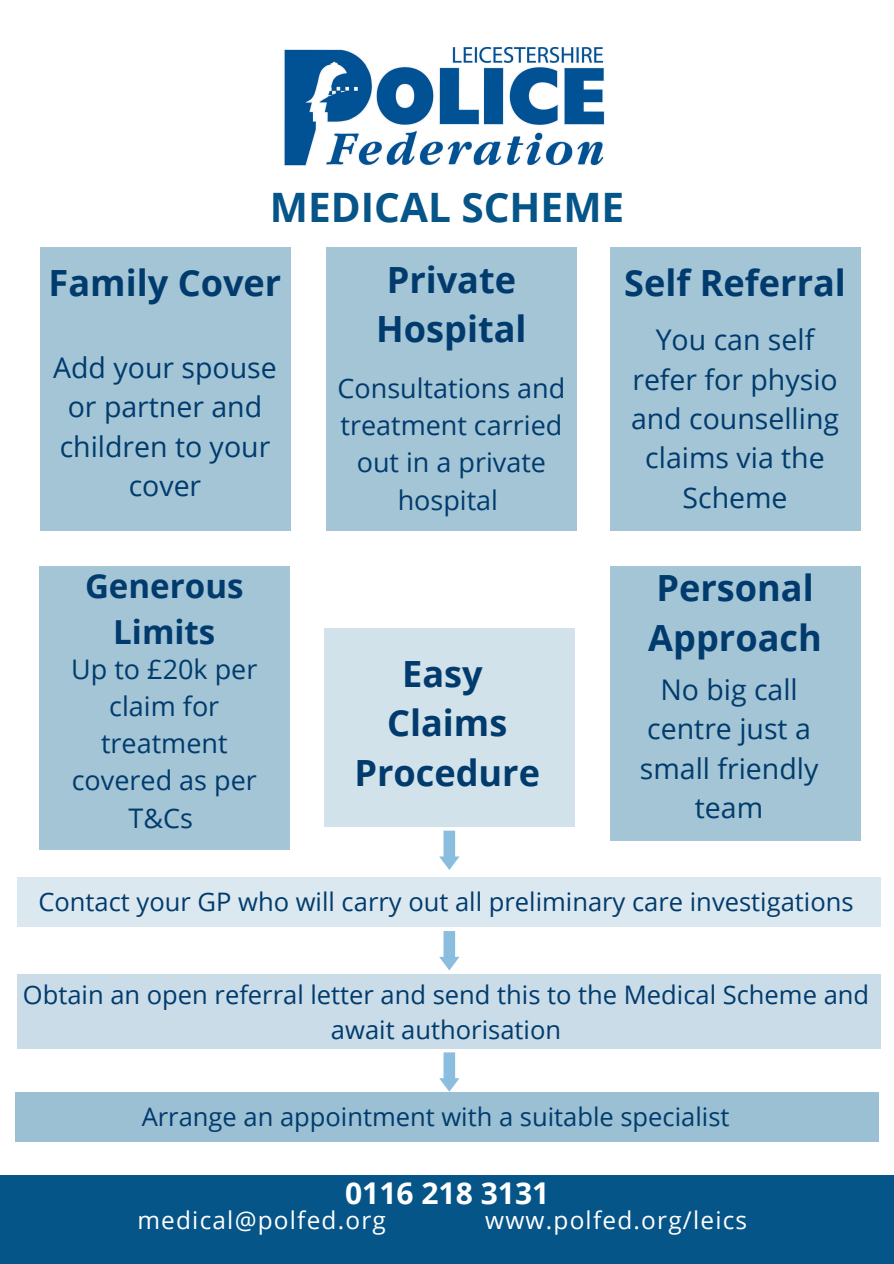
<style>
.page{position:relative;width:894px;height:1264px;background:#fff}
.page>*{position:absolute;margin:0;border:0;box-sizing:border-box;transform-origin:0 0}
.t1{font:700 40.5px "Open Sans";color:#065588}
.t2{font:700 36.15px/49.5px "Open Sans";color:#013b6d}
.t3{font:700 33.15px/46.2px "Open Sans";color:#013b6d;text-align:center}
.t4{font:700 30px "Open Sans";color:#fff}
.t5{font:28.5px/39.5px "Open Sans";color:#013b6d;text-align:center}
.t6{font:27px/37.2px "Open Sans";color:#013b6d;text-align:center}
.t7{font:25.5px/35px "Open Sans";color:#013b6d;text-align:center}
.t8{font:24.3px "Open Sans";letter-spacing:.05em;color:#fff}
</style>
<div class="page">
<img style="left:283px;top:47px;width:322px;height:119px">
<div style="left:0;top:1175px;width:893px;height:88px;background:#065588"></div>
<div style="left:40px;top:247px;width:250px;height:284px;background:#a3c5d6"></div>
<div style="left:326px;top:247px;width:250px;height:284px;background:#a3c5d6"></div>
<div style="left:610px;top:247px;width:250px;height:284px;background:#a3c5d6"></div>
<div style="left:610px;top:566px;width:250px;height:275px;background:#a3c5d6"></div>
<div style="left:324px;top:628px;width:250px;height:198px;background:#d1e2ea"></div>
<div style="left:18px;top:876px;width:862px;height:50px;background:#dbe8ef"></div>
<svg style="left:439px;top:830px;width:20px;height:40px"></svg>
<div style="left:39px;top:566px;width:250px;height:284px;background:#a3c5d6"></div>
<div style="left:18px;top:974px;width:862px;height:74px;background:#c9dce7"></div>
<svg style="left:439px;top:931px;width:20px;height:39px"></svg>
<svg style="left:439px;top:1052px;width:20px;height:39px"></svg>
<div style="left:16px;top:1092px;width:862px;height:49px;background:#9bbfd3"></div>
<p class="t1" style="left:270px;top:178px;width:356px">MEDICAL SCHEME</p>
<p class="t2" style="left:49px;top:258px;width:234px">Family Cover</p>
<p class="t2" style="left:376px;top:254px;width:152px">Private<br>Hospital</p>
<p class="t6" style="left:337px;top:369px;width:229px">Consultations and treatment carried out in a private hospital</p>
<p class="t5" style="left:53px;top:347px;width:225px">Add your spouse or partner and children to your cover</p>
<p class="t3" style="left:85px;top:562px;width:160px">Generous<br>Limits</p>
<p class="t6" style="left:71px;top:649px;width:187px">Up to £20k per claim for treatment covered as per<br>T&amp;Cs</p>
<p class="t2" style="left:402px;top:648px;width:82px">Easy</p>
<p class="t2" style="left:354px;top:697px;width:187px;text-align:center">Claims<br>Procedure</p>
<p class="t2" style="left:624px;top:258px;width:223px">Self Referral</p>
<p class="t5" style="left:630px;top:319px;width:209px">You can self refer for physio and counselling claims via the<br>Scheme</p>
<p class="t2" style="left:648px;top:562px;width:175px">Personal<br>Approach</p>
<p class="t5" style="left:639px;top:669px;width:180px">No big call centre just a small friendly team</p>
<p class="t7" style="left:38px;top:883px;width:816px">Contact your GP who will carry out all preliminary care investigations</p>
<p class="t7" style="left:23px;top:976px;width:847px">Obtain an open referral letter and send this to the Medical Scheme and await authorisation</p>
<p class="t7" style="left:142px;top:1099px;width:589px">Arrange an appointment with a suitable specialist</p>
<p class="t4" style="left:345px;top:1171px;width:206px">0116 218 3131</p>
<p class="t8" style="left:137px;top:1202px;width:250px">medical@polfed.org</p>
<p class="t8" style="left:485px;top:1202px;width:263px">www.polfed.org/leics</p>
</div>
